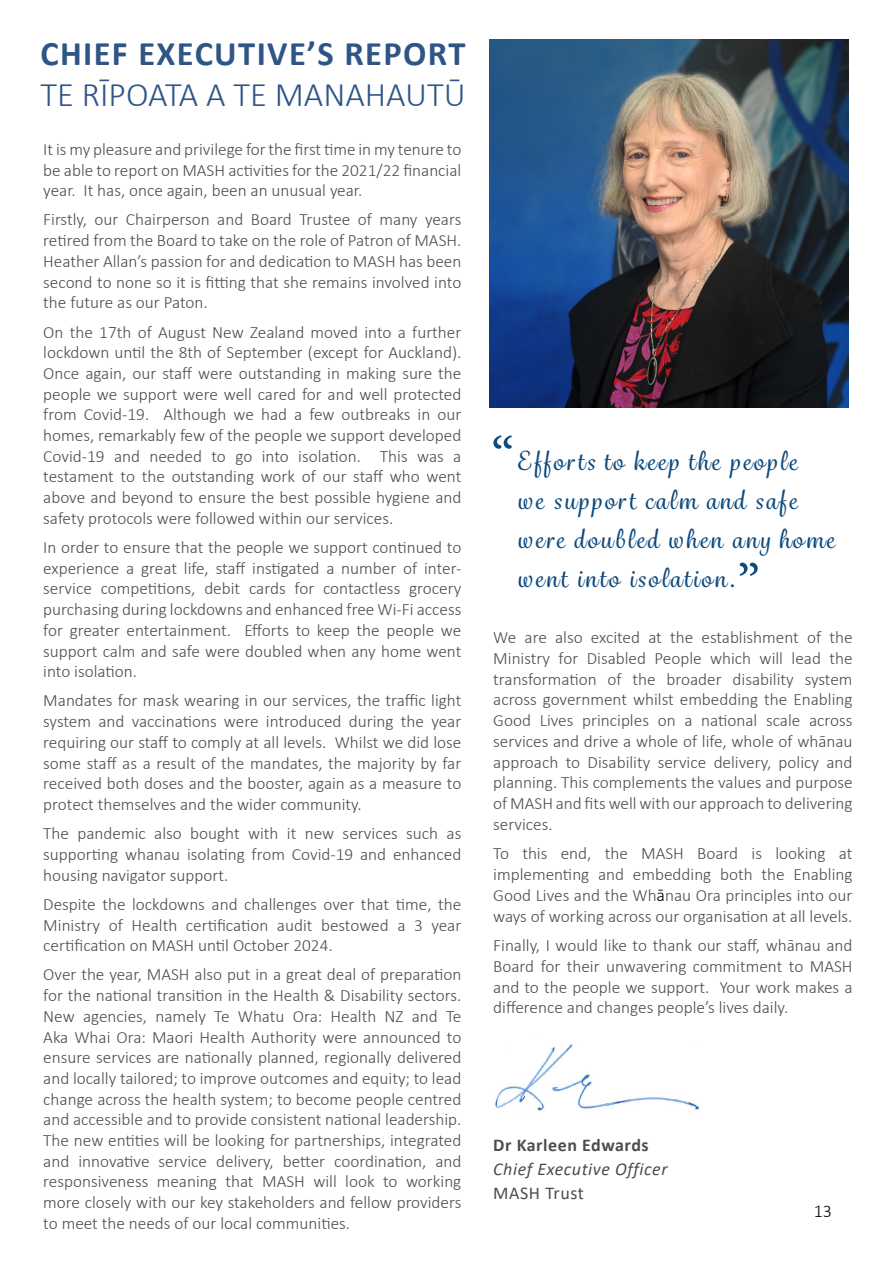
<style>
.page{position:relative;width:893px;height:1263px;background:#fff}
.page>*{position:absolute;margin:0;border:0;box-sizing:border-box;transform-origin:0 0}
.t1{font:58.5px "Minion Pro";color:#0d4a7d}
.t2{font:57px "Minion Pro";color:#0d4a7d}
.t3{font:700 34.5px "Calibri";letter-spacing:.04em;color:#2e5586}
.t4{font:300 34.5px "Calibri";color:#2e5586}
.t5{font:500 25.5px/39px "Grafolita Script";letter-spacing:.09em;color:#0d4a7d}
.t6{font:italic 18px "Calibri";letter-spacing:.03em;color:#4d4d4f}
.t7{font:700 18px "Calibri";letter-spacing:.03em;color:#4d4d4f}
.t8{font:18px "Calibri";letter-spacing:.03em;color:#4d4d4f}
.t9{font:300 18px "Calibri";color:#000}
.t10{font:300 17.25px/20.7px "Calibri";color:#4d4d4f;text-align:justify}
.s1{font-size:18px;color:#000}
</style>
<div class="page">
<img style="left:489px;top:40px;width:359px;height:368px">
<img style="left:493px;top:1043px;width:207px;height:68px">
<h3 class="t3" style="left:40px;top:29px;width:427px">CHIEF EXECUTIVE’S REPORT</h3>
<h3 class="t4" style="left:40px;top:73px;width:427px">TE RĪPOATA A TE MANAHAUTŪ</h3>
<p class="t10" style="left:43px;top:139px;width:420px">It is my pleasure and privilege for the first time in my tenure to be able to report on MASH activities for the 2021/22 financial year. It has, once again, been an unusual year.</p>
<p class="t10" style="left:43px;top:209px;width:420px">Firstly, our Chairperson and Board Trustee of many years retired from the Board to take on the role of Patron of MASH.<br>Heather Allan’s passion for and dedication to MASH has been second to none so it is fitting that she remains involved into the future as our Paton.</p>
<p class="t10" style="left:43px;top:321px;width:420px">On the 17th of August New Zealand moved into a further lockdown until the 8th of September (except for Auckland).<br>Once again, our staff were outstanding in making sure the people we support were well cared for and well protected from Covid-19. Although we had a few outbreaks in our homes, remarkably few of the people we support developed Covid-19 and needed to go into isolation. This was a testament to the outstanding work of our staff who went above and beyond to ensure the best possible hygiene and safety protocols were followed within our services.</p>
<p class="t10" style="left:43px;top:537px;width:420px">In order to ensure that the people we support continued to experience a great life, staff instigated a number of inter&shy;service competitions, debit cards for contactless grocery purchasing during lockdowns and enhanced free Wi-Fi access for greater entertainment. Efforts to keep the people we support calm and safe were doubled when any home went into isolation.</p>
<p class="t10" style="left:43px;top:690px;width:420px">Mandates for mask wearing in our services, the traffic light system and vaccinations were introduced during the year requiring our staff to comply at all levels. Whilst we did lose some staff as a result of the mandates, the majority by far received both doses and the booster, again as a measure to protect themselves and the wider community.</p>
<p class="t10" style="left:43px;top:823px;width:420px">The pandemic also bought with it new services such as supporting whanau isolating from Covid-19 and enhanced housing navigator support.</p>
<p class="t10" style="left:43px;top:893px;width:420px">Despite the lockdowns and challenges over that time, the Ministry of Health certification audit bestowed a 3 year certification on MASH until October 2024.</p>
<p class="t10" style="left:43px;top:964px;width:420px">Over the year, MASH also put in a great deal of preparation for the national transition in the Health &amp; Disability sectors.<br>New agencies, namely Te Whatu Ora: Health NZ and Te Aka Whai Ora: Maori Health Authority were announced to ensure services are nationally planned, regionally delivered and locally tailored; to improve outcomes and equity; to lead change across the health system; to become people centred and accessible and to provide consistent national leadership.<br>The new entities will be looking for partnerships, integrated and innovative service delivery, better coordination, and responsiveness meaning that MASH will look to working more closely with our key stakeholders and fellow providers to meet the needs of our local communities.</p>
<h1 class="t1" style="left:491px;top:419px;width:25px">“</h1>
<h3 class="t5" style="left:517px;top:442px;width:319px">Efforts to keep the people<br>we support calm and safe were doubled when any home went into isolation.</h3>
<h2 class="t2" style="left:737px;top:547px;width:24px">”</h2>
<p class="t10" style="left:493px;top:627px;width:361px">We are also excited at the establishment of the Ministry for Disabled People which will lead the transformation of the broader disability system across government whilst embedding the Enabling Good Lives principles on a national scale across services and drive a whole of life, whole of whānau approach to Disability service delivery, policy and planning. This complements the values and purpose of MASH and fits well with our approach to delivering services.</p>
<p class="t10" style="left:493px;top:842px;width:361px">To this end, the MASH Board is looking at implementing and embedding both the Enabling Good Lives and the Wh<span class="s1">ā</span>nau Ora principles into our ways of working across our organisation at all levels.</p>
<p class="t10" style="left:493px;top:935px;width:361px">Finally, I would like to thank our staff, whānau and Board for their unwavering commitment to MASH and to the people we support. Your work makes a difference and changes people’s lives daily.</p>
<p class="t7" style="left:493px;top:1132px;width:157px">Dr Karleen Edwards</p>
<p class="t6" style="left:493px;top:1156px;width:176px">Chief Executive Officer</p>
<p class="t8" style="left:493px;top:1180px;width:92px">MASH Trust</p>
<p class="t9" style="left:814px;top:1200px;width:20px">13</p>
</div>
